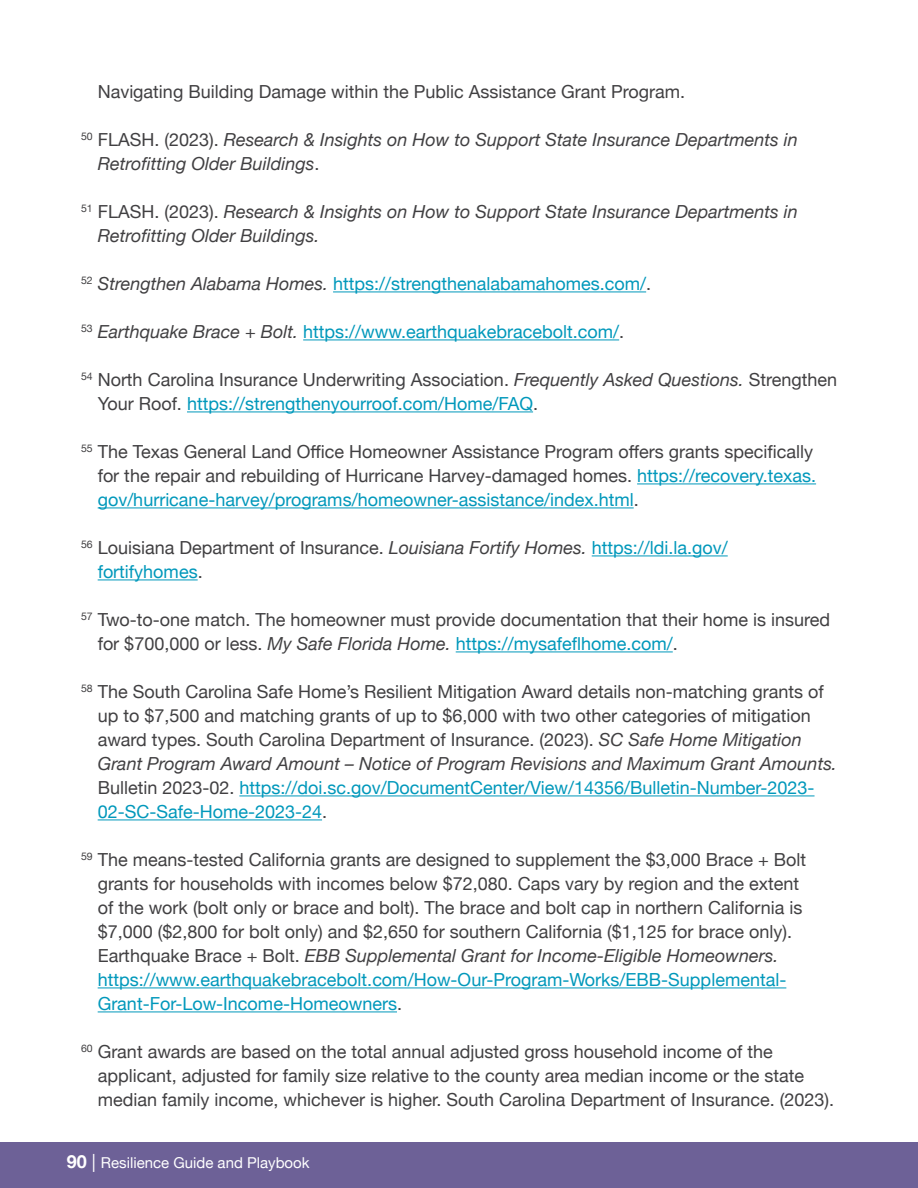
<style>
.page{position:relative;width:918px;height:1188px;background:#fff}
.page>*{position:absolute;margin:0;border:0;box-sizing:border-box;transform-origin:0 0}
.t1{font:18px/24px "Helvetica Neue";color:#414042}
.t2{font:italic 18px/24px "Helvetica Neue";color:#414042}
.t3{font:18px "Helvetica Neue";color:#0098bb}
.t4{font:15px "Helvetica Neue";color:#fff}
.s1{font-style:normal}
.s2{font-style:italic;color:#414042}
.s3{color:#414042}
.s4{font-style:italic}
.s5{color:#0098bb}
.s6{font-weight:700;font-size:18px}
.s7{font-size:18px}
</style>
<div class="page">
<div style="left:0;top:1142px;width:918px;height:46px;background:#6d6197"></div>
<hr style="left:333px;top:291px;width:313px;height:1px;background:#0098bb">
<hr style="left:303px;top:339px;width:316px;height:1px;background:#0098bb">
<hr style="left:187px;top:411px;width:346px;height:1px;background:#0098bb">
<hr style="left:637px;top:483px;width:179px;height:1px;background:#0098bb">
<hr style="left:98px;top:507px;width:536px;height:1px;background:#0098bb">
<hr style="left:592px;top:555px;width:136px;height:1px;background:#0098bb">
<hr style="left:98px;top:579px;width:100px;height:1px;background:#0098bb">
<hr style="left:456px;top:651px;width:217px;height:1px;background:#0098bb">
<hr style="left:239px;top:795px;width:576px;height:1px;background:#0098bb">
<hr style="left:98px;top:819px;width:224px;height:1px;background:#0098bb">
<hr style="left:98px;top:987px;width:688px;height:1px;background:#0098bb">
<hr style="left:98px;top:1011px;width:299px;height:1px;background:#0098bb">
<p class="t1" style="left:98px;top:81px;width:589px">Navigating Building Damage within the Public Assistance Grant Program.</p>
<p class="t2" style="left:98px;top:129px;width:702px;text-indent:-17px"><sup>50</sup> <span class="s1">FLASH. (2023).</span> Research &amp; Insights on How to Support State Insurance Departments in<br>Retrofitting Older Buildings<span class="s1">.</span></p>
<p class="t2" style="left:98px;top:201px;width:702px;text-indent:-17px"><sup>51</sup> <span class="s1">FLASH. (2023).</span> Research &amp; Insights on How to Support State Insurance Departments in<br>Retrofitting Older Buildings.</p>
<p class="t3" style="left:81px;top:271px;width:572px"><sup>52</sup> <span class="s2">Strengthen Alabama Homes.</span> https://strengthenalabamahomes.com/<span class="s3">.</span></p>
<p class="t3" style="left:81px;top:319px;width:545px"><sup>53</sup> <span class="s2">Earthquake Brace + Bolt.</span> https://www.earthquakebracebolt.com/<span class="s3">.</span></p>
<p class="t1" style="left:98px;top:369px;width:741px;text-indent:-17px"><sup>54</sup> North Carolina Insurance Underwriting Association. <span class="s4">Frequently Asked Questions.</span> Strengthen<br>Your Roof. <span class="s5">https://strengthenyourroof.com/Home/FAQ</span>.</p>
<p class="t1" style="left:98px;top:441px;width:720px;text-indent:-17px"><sup>55</sup> The Texas General Land Office Homeowner Assistance Program offers grants specifically for the repair and rebuilding of Hurricane Harvey-damaged homes. <span class="s5">https://recovery.texas. gov/hurricane-harvey/programs/homeowner-assistance/index.html</span>.</p>
<p class="t1" style="left:98px;top:537px;width:632px;text-indent:-17px"><sup>56</sup> Louisiana Department of Insurance. <span class="s4">Louisiana Fortify Homes.</span> <span class="s5">https://ldi.la.gov/ fortifyhomes</span>.</p>
<p class="t1" style="left:98px;top:609px;width:734px;text-indent:-17px"><sup>57</sup> Two-to-one match. The homeowner must provide documentation that their home is insured for $700,000 or less. <span class="s4">My Safe Florida Home.</span> <span class="s5">https://mysafeflhome.com/</span>.</p>
<p class="t1" style="left:98px;top:681px;width:741px;text-indent:-17px"><sup>58</sup> The South Carolina Safe Home’s Resilient Mitigation Award details non-matching grants of up to $7,500 and matching grants of up to $6,000 with two other categories of mitigation award types. South Carolina Department of Insurance. (2023). <span class="s4">SC Safe Home Mitigation Grant Program Award Amount – Notice of Program Revisions and Maximum Grant Amounts.<br></span>Bulletin 2023-02. <span class="s5">https://doi.sc.gov/DocumentCenter/View/14356/Bulletin-Number-2023- 02-SC-Safe-Home-2023-24</span>.</p>
<p class="t1" style="left:98px;top:849px;width:710px;text-indent:-17px"><sup>59</sup> The means-tested California grants are designed to supplement the $3,000 Brace + Bolt grants for households with incomes below $72,080. Caps vary by region and the extent of the work (bolt only or brace and bolt). The brace and bolt cap in northern California is $7,000 ($2,800 for bolt only) and $2,650 for southern California ($1,125 for brace only).<br>Earthquake Brace + Bolt. <span class="s4">EBB Supplemental Grant for Income-Eligible Homeowners. </span><span class="s5">https://www.earthquakebracebolt.com/How-Our-Program-Works/EBB-Supplemental-Grant-For-Low-Income-Homeowners</span>.</p>
<p class="t1" style="left:98px;top:1041px;width:738px;text-indent:-17px"><sup>60</sup> Grant awards are based on the total annual adjusted gross household income of the applicant, adjusted for family size relative to the county area median income or the state median family income, whichever is higher. South Carolina Department of Insurance. (2023).</p>
<p class="t4" style="left:67px;top:1152px;width:244px"><span class="s6">90</span> <span class="s7">|</span> Resilience Guide and Playbook</p>
</div>
